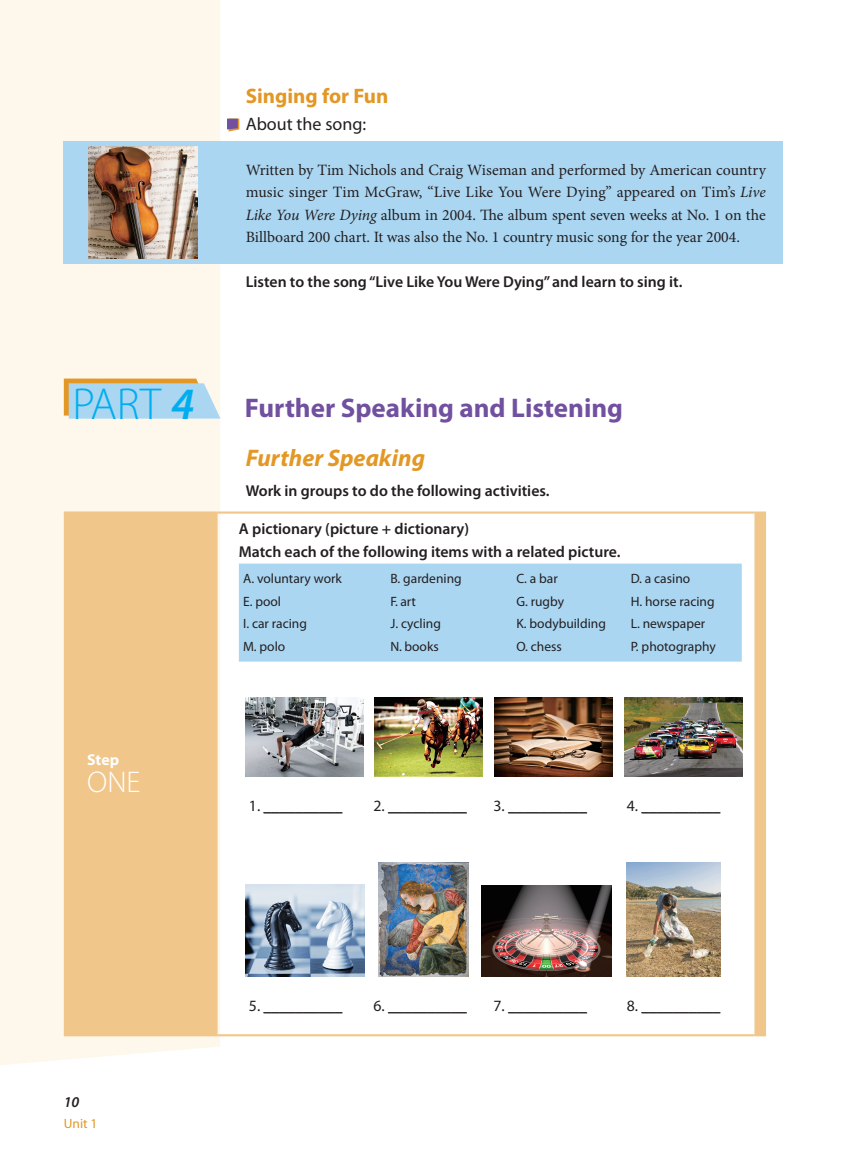
<style>
.page{position:relative;width:851px;height:1174px;background:#fff}
.page>*{position:absolute;margin:0;border:0;box-sizing:border-box;transform-origin:0 0}
.t1{font:300 30px "Myriad Pro";color:#fff}
.t2{font:700 27px "Myriad Pro";color:#7150a0}
.t3{font:italic 700 24px "Myriad Pro";color:#e39724}
.t4{font:700 21px "Myriad Pro";color:#e39724}
.t5{font:18px "Myriad Pro";color:#231f20}
.t6{font:15.75px/22.5px "Minion Pro";letter-spacing:-.005em;color:#231f20;text-align:justify}
.t7{font:600 15.75px/22.5px "Myriad Pro";color:#231f20}
.t8{font:15.75px "Myriad Pro";color:#231f20}
.t9{font:700 15.75px "Myriad Pro";color:#fff}
.t10{font:italic 600 15px "Myriad Pro";color:#231f20}
.t11{font:13.5px/22.5px "Myriad Pro";color:#231f20}
.t12{font:13.5px "Myriad Pro";color:#e39724}
.s1{font-style:italic}
.s2{font-weight:300;font-size:45px;color:#00aeef}
.s3{font-weight:600;font-style:italic;font-size:45px;color:#00aeef}
</style>
<div class="page">
<div style="left:0;top:0;width:220px;height:1065px;background:#fef8ec"></div>
<div style="left:64px;top:142px;width:718px;height:122px;background:#aad6f2"></div>
<svg style="left:64px;top:378px;width:156px;height:40px;background:#b7d0d7"></svg>
<svg style="left:227px;top:119px;width:12px;height:12px"></svg>
<svg style="left:64px;top:513px;width:702px;height:521px"></svg>
<hr style="left:64px;top:511px;width:153px;height:2px;background:#f1c68b">
<hr style="left:217px;top:511px;width:537px;height:2px;background:#f1c68b">
<hr style="left:64px;top:1034px;width:153px;height:2px;background:#f1c68b">
<hr style="left:217px;top:1034px;width:537px;height:2px;background:#f1c68b">
<svg style="left:754px;top:511px;width:12px;height:2px"></svg>
<svg style="left:754px;top:1034px;width:12px;height:2px"></svg>
<div style="left:239px;top:563px;width:502px;height:98px;background:#aad6f2"></div>
<hr style="left:263px;top:812px;width:79px;height:1px;background:#231f20">
<hr style="left:263px;top:1012px;width:79px;height:1px;background:#231f20">
<hr style="left:388px;top:812px;width:79px;height:1px;background:#231f20">
<hr style="left:388px;top:1012px;width:79px;height:1px;background:#231f20">
<hr style="left:508px;top:812px;width:79px;height:1px;background:#231f20">
<hr style="left:508px;top:1012px;width:79px;height:1px;background:#231f20">
<hr style="left:641px;top:812px;width:79px;height:1px;background:#231f20">
<hr style="left:641px;top:1012px;width:79px;height:1px;background:#231f20">
<img style="left:88px;top:147px;width:110px;height:111px">
<img style="left:245px;top:698px;width:118px;height:78px">
<img style="left:375px;top:698px;width:107px;height:78px">
<img style="left:494px;top:698px;width:118px;height:78px">
<img style="left:624px;top:698px;width:118px;height:78px">
<img style="left:246px;top:885px;width:118px;height:91px">
<img style="left:378px;top:862px;width:90px;height:114px">
<img style="left:481px;top:885px;width:130px;height:91px">
<img style="left:626px;top:862px;width:94px;height:114px">
<p class="t4" style="left:246px;top:82px;width:144px">Singing for Fun</p>
<p class="t5" style="left:246px;top:112px;width:122px">About the song:</p>
<p class="t6" style="left:246px;top:158px;width:521px">Written by Tim Nichols and Craig Wiseman and performed by American country music singer Tim McGraw, “Live Like You Were Dying” appeared on Tim’s <span class="s1">Live Like You Were Dying</span> album in 2004. The album spent seven weeks at No. 1 on the Billboard 200 chart. It was also the No. 1 country music song for the year 2004.</p>
<p class="t7" style="left:246px;top:270px;width:438px">Listen to the song “Live Like You Were Dying” and learn to sing it.</p>
<p class="t2" style="left:72px;top:390px;width:552px"><span class="s2">PART</span> <span class="s3">4</span> Further Speaking and Listening</p>
<p class="t3" style="left:246px;top:442px;width:181px">Further Speaking</p>
<p class="t7" style="left:246px;top:479px;width:305px">Work in groups to do the following activities.</p>
<p class="t9" style="left:87px;top:749px;width:33px">Step</p>
<p class="t1" style="left:87px;top:763px;width:55px">ONE</p>
<p class="t10" style="left:64px;top:1092px;width:17px">10</p>
<p class="t12" style="left:64px;top:1115px;width:35px">Unit 1</p>
<p class="t7" style="left:239px;top:517px;width:383px">A pictionary (picture + dictionary)<br>Match each of the following items with a related picture.</p>
<p class="t11" style="left:243px;top:567px;width:100px">A. voluntary work<br>E. pool<br>I. car racing<br>M. polo</p>
<p class="t11" style="left:390px;top:567px;width:73px">B. gardening<br>F. art<br>J. cycling<br>N. books</p>
<p class="t11" style="left:516px;top:567px;width:91px">C. a bar<br>G. rugby<br>K. bodybuilding<br>O. chess</p>
<p class="t11" style="left:630px;top:567px;width:87px">D. a casino<br>H. horse racing<br>L. newspaper<br>P. photography</p>
<p class="t8" style="left:249px;top:796px;width:95px">1. __________</p>
<p class="t8" style="left:373px;top:796px;width:95px">2. __________</p>
<p class="t8" style="left:493px;top:796px;width:95px">3. __________</p>
<p class="t8" style="left:626px;top:796px;width:95px">4. __________</p>
<p class="t8" style="left:249px;top:996px;width:95px">5. __________</p>
<p class="t8" style="left:373px;top:996px;width:95px">6. __________</p>
<p class="t8" style="left:493px;top:996px;width:95px">7. __________</p>
<p class="t8" style="left:626px;top:996px;width:95px">8. __________</p>
</div>
